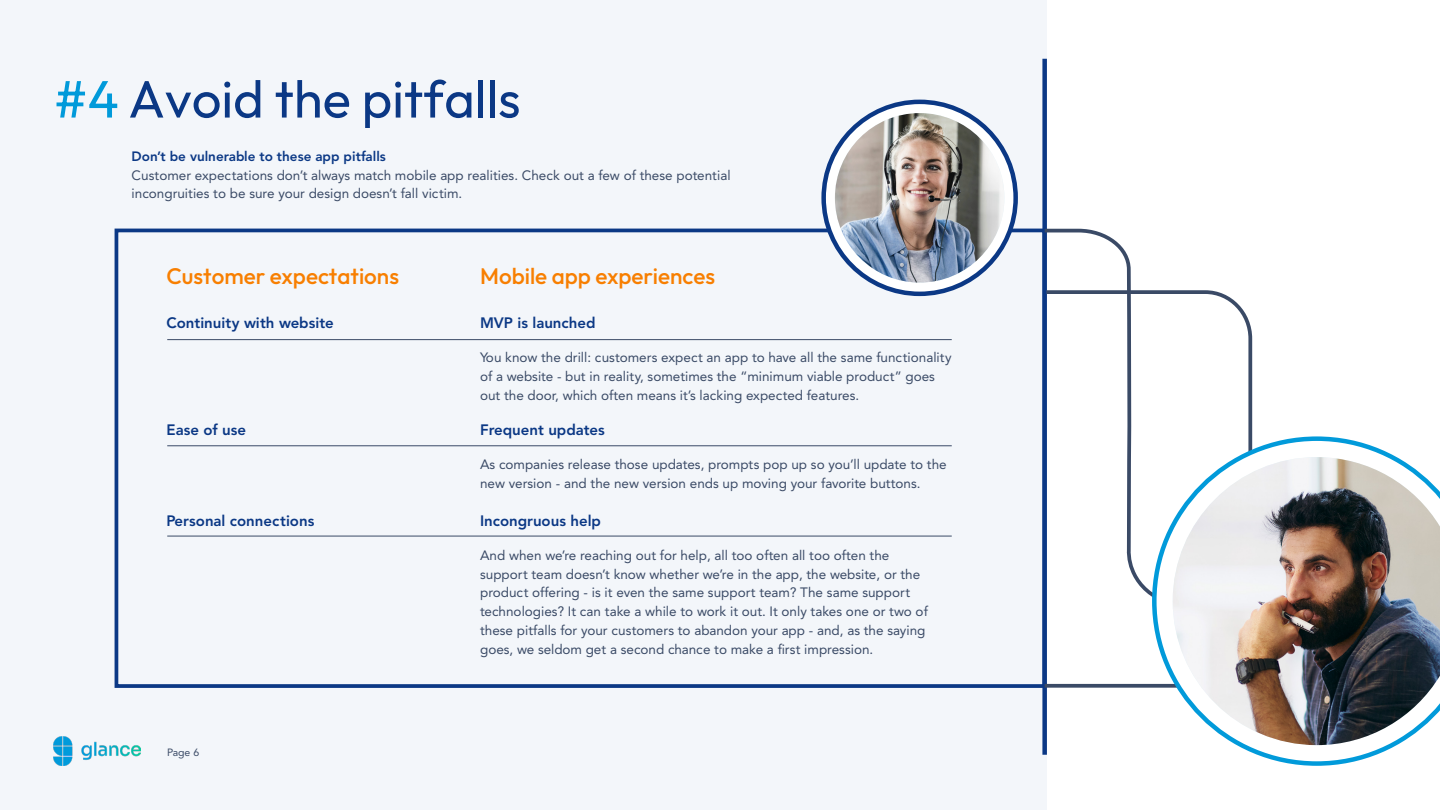
<style>
.page{position:relative;width:1440px;height:810px;background:#fff}
.page>*{position:absolute;margin:0;border:0;box-sizing:border-box;transform-origin:0 0}
.t1{font:100 52.5px "Outfit";color:#0b3885}
.t2{font:100 22.5px "Outfit";color:#f87f01}
.t3{font:800 15px "Avenir";color:#0b3885}
.t4{font:13.5px/18.8px "Avenir";color:#3a4a66}
.t5{font:800 13.5px "Avenir";color:#0b3885}
.t6{font:10.5px "Avenir";color:#3a4a66}
.s1{color:#019ada}
</style>
<div class="page">
<div style="left:0;top:0;width:1046px;height:810px;background:#f3f6fa"></div>
<div style="left:115px;top:229px;width:931px;height:459px;background:#f3f6fa;border:4px solid #0b3885"></div>
<div style="left:1042px;top:59px;width:5px;height:696px;background:#0b3885"></div>
<svg style="left:1169px;top:290px;width:84px;height:146px"></svg>
<svg style="left:1041px;top:227px;width:128px;height:379px"></svg>
<svg style="left:824px;top:102px;width:192px;height:192px;fill:#fff"></svg>
<div style="left:821px;top:100px;width:197px;height:196px;border:4px solid #0b3885;border-radius:50%"></div>
<svg style="left:1045px;top:684px;width:107px;height:4px"></svg>
<svg style="left:1152px;top:436px;width:245px;height:330px"></svg>
<img style="left:835px;top:113px;width:169px;height:170px;border-radius:85px">
<img style="left:1173px;top:457px;width:267px;height:288px">
<hr style="left:167px;top:339px;width:785px;height:1px;background:#3a4a66">
<hr style="left:167px;top:446px;width:785px;height:1px;background:#3a4a66">
<hr style="left:167px;top:536px;width:785px;height:1px;background:#3a4a66">
<img style="left:54px;top:737px;width:86px;height:29px">
<h1 class="t1" style="left:54px;top:68px;width:468px"><span class="s1">#4</span> Avoid the pitfalls</h1>
<p class="t5" style="left:132px;top:148px;width:256px">Don’t be vulnerable to these app pitfalls</p>
<p class="t4" style="left:132px;top:166px;width:600px">Customer expectations don’t always match mobile app realities. Check out a few of these potential incongruities to be sure your design doesn’t fall victim.</p>
<h2 class="t2" style="left:167px;top:263px;width:234px">Customer expectations</h2>
<p class="t3" style="left:167px;top:314px;width:169px">Continuity with website</p>
<p class="t3" style="left:167px;top:421px;width:81px">Ease of use</p>
<p class="t3" style="left:167px;top:512px;width:149px">Personal connections</p>
<p class="t6" style="left:167px;top:746px;width:33px">Page 6</p>
<h2 class="t2" style="left:480px;top:263px;width:237px">Mobile app experiences</h2>
<p class="t3" style="left:480px;top:314px;width:117px">MVP is launched</p>
<p class="t4" style="left:480px;top:348px;width:473px">You know the drill: customers expect an app to have all the same functionality of a website - but in reality, sometimes the “minimum viable product” goes out the door, which often means it’s lacking expected features.</p>
<p class="t3" style="left:480px;top:421px;width:126px">Frequent updates</p>
<p class="t4" style="left:480px;top:455px;width:468px">As companies release those updates, prompts pop up so you’ll update to the new version - and the new version ends up moving your favorite buttons.</p>
<p class="t3" style="left:480px;top:512px;width:122px">Incongruous help</p>
<p class="t4" style="left:480px;top:546px;width:449px">And when we’re reaching out for help, all too often all too often the support team doesn’t know whether we’re in the app, the website, or the product offering - is it even the same support team? The same support technologies? It can take a while to work it out. It only takes one or two of these pitfalls for your customers to abandon your app - and, as the saying goes, we seldom get a second chance to make a first impression.</p>
</div>
